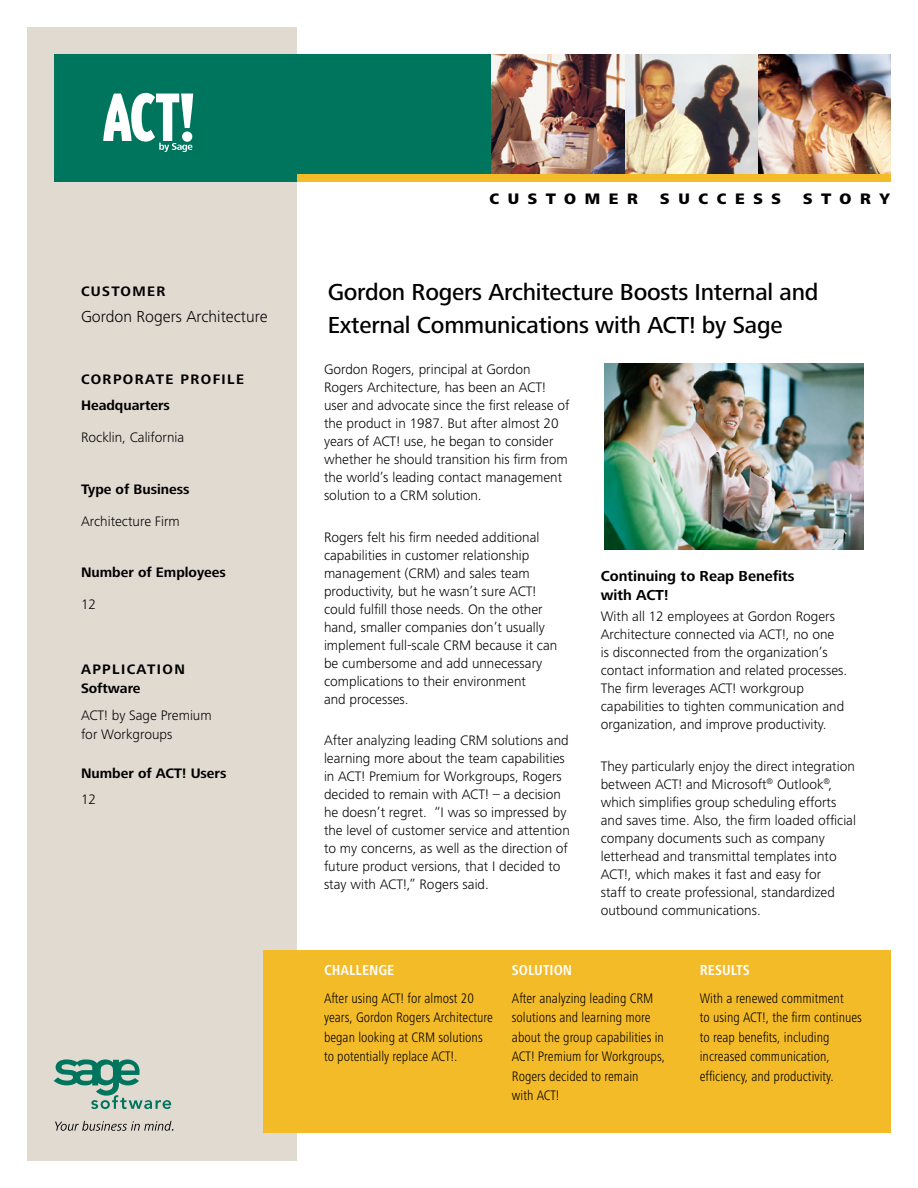
<style>
.page{position:relative;width:918px;height:1188px;background:#fff}
.page>*{position:absolute;margin:0;border:0;box-sizing:border-box;transform-origin:0 0}
.t1{font:500 24px/33px "Frutiger Next LT";letter-spacing:-.01em;color:#000}
.t2{font:300 16.5px "Frutiger Next LT";color:#000}
.t3{font:800 15.75px "Frutiger Next LT";letter-spacing:.55em;color:#000}
.t4{font:700 15px/19.5px "Frutiger Next LT";color:#000}
.t5{font:700 condensed 15px "Frutiger Next LT";color:#fff}
.t6{font:300 14.25px/18px "Frutiger Next LT";color:#000}
.t7{font:300 condensed 14.25px/19.5px "Frutiger Next LT";color:#000}
.t8{font:700 14.25px "Frutiger Next LT";color:#000}
.t9{font:700 14.25px/26.2px "Frutiger Next LT";letter-spacing:.085em;color:#000}
.t10{font:700 14.25px "Frutiger Next LT";letter-spacing:.095em;color:#000}
</style>
<div class="page">
<img style="left:757px;top:54px;width:134px;height:120px">
<img style="left:491px;top:54px;width:266px;height:120px">
<img style="left:604px;top:363px;width:260px;height:187px">
<div style="left:27px;top:27px;width:270px;height:1134px;background:#e0dad1"></div>
<div style="left:54px;top:54px;width:437px;height:128px;background:#00755e"></div>
<div style="left:263px;top:950px;width:628px;height:182px;background:#f4bb29"></div>
<div style="left:297px;top:174px;width:594px;height:8px;background:#f4bb29"></div>
<svg style="left:55px;top:1121px;width:118px;height:10px"></svg>
<svg style="left:54px;top:1059px;width:117px;height:50px"></svg>
<svg style="left:103px;top:93px;width:90px;height:59px"></svg>
<p class="t10" style="left:81px;top:283px;width:86px">CUSTOMER</p>
<p class="t2" style="left:81px;top:308px;width:188px">Gordon Rogers Architecture</p>
<p class="t9" style="left:81px;top:366px;width:165px">CORPORATE PROFILE<br>Headquarters</p>
<p class="t6" style="left:81px;top:428px;width:105px">Rocklin, California</p>
<p class="t8" style="left:81px;top:481px;width:110px">Type of Business</p>
<p class="t6" style="left:81px;top:512px;width:100px">Architecture Firm</p>
<p class="t8" style="left:81px;top:565px;width:146px">Number of Employees</p>
<p class="t6" style="left:81px;top:596px;width:17px">12</p>
<p class="t9" style="left:81px;top:659px;width:105px;line-height:19.5px">APPLICATION<br>Software</p>
<p class="t6" style="left:81px;top:705px;width:132px;line-height:19.5px">ACT! by Sage Premium for Workgroups</p>
<p class="t8" style="left:81px;top:765px;width:147px">Number of ACT! Users</p>
<p class="t6" style="left:81px;top:791px;width:17px">12</p>
<p class="t3" style="left:489px;top:190px;width:150px">CUSTOMER</p>
<p class="t3" style="left:660px;top:190px;width:53px">SUCC</p>
<p class="t3" style="left:735px;top:190px;width:47px">ESS</p>
<p class="t3" style="left:803px;top:190px;width:88px">STORY</p>
<h1 class="t1" style="left:328px;top:276px;width:492px">Gordon Rogers Architecture Boosts Internal and<br>External Communications with ACT! by Sage</h1>
<p class="t6" style="left:324px;top:361px;width:247px">Gordon Rogers, principal at Gordon Rogers Architecture, has been an ACT! user and advocate since the first release of the product in 1987. But after almost 20 years of ACT! use, he began to consider whether he should transition his firm from the world’s leading contact management solution to a CRM solution.</p>
<p class="t6" style="left:324px;top:528px;width:235px">Rogers felt his firm needed additional capabilities in customer relationship management (CRM) and sales team productivity, but he wasn’t sure ACT! could fulfill those needs. On the other hand, smaller companies don’t usually implement full-scale CRM because it can be cumbersome and add unnecessary complications to their environment<br>and processes.</p>
<p class="t6" style="left:324px;top:732px;width:247px">After analyzing leading CRM solutions and learning more about the team capabilities in ACT! Premium for Workgroups, Rogers decided to remain with ACT! – a decision he doesn’t regret. “I was so impressed by the level of customer service and attention to my concerns, as well as the direction of future product versions, that I decided to stay with ACT!,” Rogers said.</p>
<p class="t4" style="left:601px;top:566px;width:195px">Continuing to Reap Benefits with ACT!</p>
<p class="t6" style="left:601px;top:607px;width:248px">With all 12 employees at Gordon Rogers Architecture connected via ACT!, no one<br>is disconnected from the organization’s contact information and related processes.<br>The firm leverages ACT! workgroup capabilities to tighten communication and organization, and improve productivity.</p>
<p class="t6" style="left:601px;top:757px;width:257px">They particularly enjoy the direct integration between ACT! and Microsoft<sup>®</sup> Outlook<sup>®</sup>, which simplifies group scheduling efforts and saves time. Also, the firm loaded official company documents such as company letterhead and transmittal templates into ACT!, which makes it fast and easy for<br>staff to create professional, standardized outbound communications.</p>
<p class="t5" style="left:324px;top:962px;width:72px">CHALLENGE</p>
<p class="t7" style="left:324px;top:988px;width:171px">After using ACT! for almost 20 years, Gordon Rogers Architecture began looking at CRM solutions to potentially replace ACT!.</p>
<p class="t5" style="left:512px;top:962px;width:62px">SOLUTION</p>
<p class="t7" style="left:512px;top:988px;width:155px">After analyzing leading CRM solutions and learning more about the group capabilities in<br>ACT! Premium for Workgroups,<br>Rogers decided to remain<br>with ACT!</p>
<p class="t5" style="left:700px;top:962px;width:50px">RESULTS</p>
<p class="t7" style="left:700px;top:988px;width:164px">With a renewed commitment<br>to using ACT!, the firm continues to reap benefits, including increased communication, efficiency, and productivity.</p>
</div>
